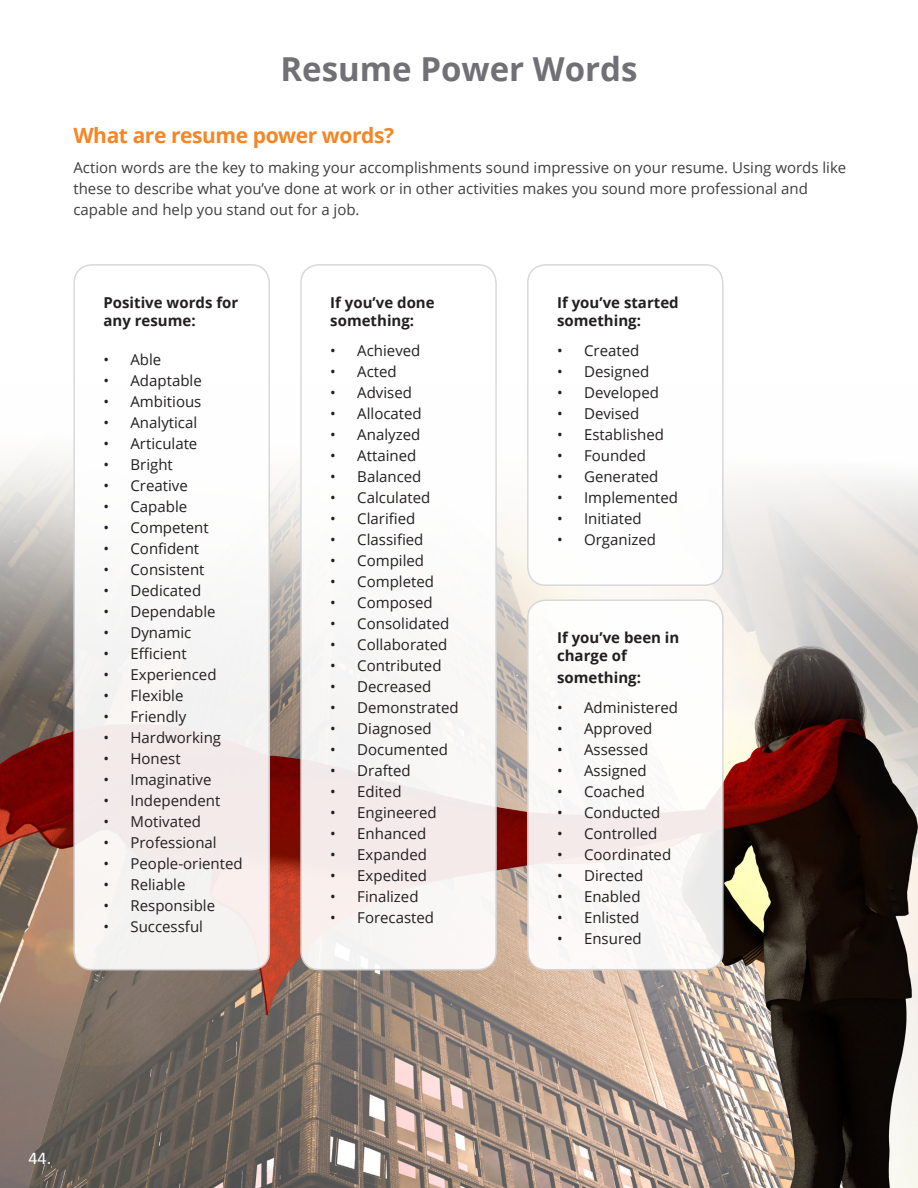
<style>
.page{position:relative;width:918px;height:1188px;background:#fff}
.page>*{position:absolute;margin:0;border:0;box-sizing:border-box;transform-origin:0 0}
.t1{font:700 33px "Open Sans";color:#717074}
.t2{font:700 21px "Open Sans";letter-spacing:-.02em;color:#f58525}
.t3{font:18px "Calibri";color:#fff}
.t4{font:15px "Open Sans";color:#231f20}
.t5{font:15px/21px "Open Sans";color:#3e3e3f}
.t6{font:700 15px/21.6px "Open Sans";color:#231f20}
</style>
<div class="page">
<img style="left:0;top:458px;width:918px;height:730px">
<div style="left:74px;top:265px;width:195px;height:705px;background:linear-gradient(to right,#f9f7f6,#f9f6f6);border-radius:18px"></div>
<div style="left:73px;top:264px;width:197px;height:706px;border:2px solid #d5d6d8;border-radius:18px"></div>
<div style="left:301px;top:265px;width:195px;height:705px;background:linear-gradient(to bottom,#fff,#f4eeed);border-radius:18px"></div>
<div style="left:300px;top:264px;width:197px;height:706px;border:2px solid #d5d6d8;border-radius:18px"></div>
<div style="left:528px;top:265px;width:195px;height:320px;background:#fff;border-radius:18px"></div>
<div style="left:527px;top:264px;width:197px;height:322px;border:2px solid #d5d6d8;border-radius:18px"></div>
<div style="left:528px;top:600px;width:195px;height:370px;background:linear-gradient(to bottom,#fefefd,#f6f2f1);border-radius:18px"></div>
<div style="left:527px;top:599px;width:197px;height:371px;border:2px solid #d5d6d8;border-radius:18px"></div>
<p class="t1" style="left:281px;top:46px;width:358px">Resume Power Words</p>
<p class="t2" style="left:73px;top:120px;width:322px">What are resume power words?</p>
<p class="t5" style="left:73px;top:156px;width:774px">Action words are the key to making your accomplishments sound impressive on your resume. Using words like these to describe what you’ve done at work or in other activities makes you sound more professional and capable and help you stand out for a job.</p>
<p class="t6" style="left:104px;top:291px;width:136px">Positive words for</p>
<p class="t6" style="left:104px;top:309px;width:94px">any resume:</p>
<p class="t4" style="left:104px;top:349px;width:59px">• Able</p>
<p class="t4" style="left:104px;top:370px;width:100px">• Adaptable</p>
<p class="t4" style="left:104px;top:391px;width:99px">• Ambitious</p>
<p class="t4" style="left:104px;top:412px;width:95px">• Analytical</p>
<p class="t4" style="left:104px;top:433px;width:95px">• Articulate</p>
<p class="t4" style="left:104px;top:454px;width:71px">• Bright</p>
<p class="t4" style="left:104px;top:475px;width:86px">• Creative</p>
<p class="t4" style="left:104px;top:496px;width:85px">• Capable</p>
<p class="t4" style="left:104px;top:517px;width:107px">• Competent</p>
<p class="t4" style="left:104px;top:538px;width:97px">• Confident</p>
<p class="t4" style="left:104px;top:559px;width:103px">• Consistent</p>
<p class="t4" style="left:104px;top:580px;width:99px">• Dedicated</p>
<p class="t4" style="left:104px;top:601px;width:114px">• Dependable</p>
<p class="t4" style="left:104px;top:622px;width:89px">• Dynamic</p>
<p class="t4" style="left:104px;top:643px;width:85px">• Efficient</p>
<p class="t4" style="left:104px;top:664px;width:115px">• Experienced</p>
<p class="t4" style="left:104px;top:685px;width:82px">• Flexible</p>
<p class="t4" style="left:104px;top:706px;width:84px">• Friendly</p>
<p class="t4" style="left:104px;top:727px;width:119px">• Hardworking</p>
<p class="t4" style="left:104px;top:748px;width:79px">• Honest</p>
<p class="t4" style="left:104px;top:769px;width:110px">• Imaginative</p>
<p class="t4" style="left:104px;top:790px;width:118px">• Independent</p>
<p class="t4" style="left:104px;top:811px;width:99px">• Motivated</p>
<p class="t4" style="left:104px;top:832px;width:115px">• Professional</p>
<p class="t4" style="left:104px;top:853px;width:141px">• People-oriented</p>
<p class="t4" style="left:104px;top:874px;width:84px">• Reliable</p>
<p class="t4" style="left:104px;top:895px;width:113px">• Responsible</p>
<p class="t4" style="left:104px;top:916px;width:101px">• Successful</p>
<p class="t6" style="left:330px;top:291px;width:106px">If you’ve done</p>
<p class="t6" style="left:330px;top:309px;width:85px">something:</p>
<p class="t4" style="left:330px;top:340px;width:92px">• Achieved</p>
<p class="t4" style="left:330px;top:361px;width:68px">• Acted</p>
<p class="t4" style="left:330px;top:382px;width:83px">• Advised</p>
<p class="t4" style="left:330px;top:403px;width:93px">• Allocated</p>
<p class="t4" style="left:330px;top:424px;width:92px">• Analyzed</p>
<p class="t4" style="left:330px;top:445px;width:88px">• Attained</p>
<p class="t4" style="left:330px;top:466px;width:93px">• Balanced</p>
<p class="t4" style="left:330px;top:487px;width:101px">• Calculated</p>
<p class="t4" style="left:330px;top:508px;width:87px">• Clarified</p>
<p class="t4" style="left:330px;top:529px;width:95px">• Classified</p>
<p class="t4" style="left:330px;top:550px;width:95px">• Compiled</p>
<p class="t4" style="left:330px;top:571px;width:105px">• Completed</p>
<p class="t4" style="left:330px;top:592px;width:104px">• Composed</p>
<p class="t4" style="left:330px;top:613px;width:120px">• Consolidated</p>
<p class="t4" style="left:330px;top:634px;width:119px">• Collaborated</p>
<p class="t4" style="left:330px;top:655px;width:113px">• Contributed</p>
<p class="t4" style="left:330px;top:676px;width:103px">• Decreased</p>
<p class="t4" style="left:330px;top:697px;width:130px">• Demonstrated</p>
<p class="t4" style="left:330px;top:718px;width:103px">• Diagnosed</p>
<p class="t4" style="left:330px;top:739px;width:119px">• Documented</p>
<p class="t4" style="left:330px;top:760px;width:82px">• Drafted</p>
<p class="t4" style="left:330px;top:781px;width:73px">• Edited</p>
<p class="t4" style="left:330px;top:802px;width:108px">• Engineered</p>
<p class="t4" style="left:330px;top:823px;width:98px">• Enhanced</p>
<p class="t4" style="left:330px;top:844px;width:98px">• Expanded</p>
<p class="t4" style="left:330px;top:865px;width:98px">• Expedited</p>
<p class="t4" style="left:330px;top:886px;width:90px">• Finalized</p>
<p class="t4" style="left:330px;top:907px;width:105px">• Forecasted</p>
<p class="t6" style="left:557px;top:291px;width:123px">If you’ve started</p>
<p class="t6" style="left:557px;top:309px;width:85px">something:</p>
<p class="t4" style="left:557px;top:340px;width:84px">• Created</p>
<p class="t4" style="left:557px;top:361px;width:94px">• Designed</p>
<p class="t4" style="left:557px;top:382px;width:103px">• Developed</p>
<p class="t4" style="left:557px;top:403px;width:84px">• Devised</p>
<p class="t4" style="left:557px;top:424px;width:108px">• Established</p>
<p class="t4" style="left:557px;top:445px;width:91px">• Founded</p>
<p class="t4" style="left:557px;top:466px;width:103px">• Generated</p>
<p class="t4" style="left:557px;top:487px;width:123px">• Implemented</p>
<p class="t4" style="left:557px;top:508px;width:86px">• Initiated</p>
<p class="t4" style="left:557px;top:529px;width:100px">• Organized</p>
<p class="t6" style="left:557px;top:627px;width:124px">If you’ve been in</p>
<p class="t6" style="left:557px;top:645px;width:85px">charge of something:</p>
<p class="t4" style="left:557px;top:697px;width:123px">• Administered</p>
<p class="t4" style="left:557px;top:718px;width:97px">• Approved</p>
<p class="t4" style="left:557px;top:739px;width:93px">• Assessed</p>
<p class="t4" style="left:557px;top:760px;width:91px">• Assigned</p>
<p class="t4" style="left:557px;top:781px;width:89px">• Coached</p>
<p class="t4" style="left:557px;top:802px;width:105px">• Conducted</p>
<p class="t4" style="left:557px;top:823px;width:102px">• Controlled</p>
<p class="t4" style="left:557px;top:844px;width:116px">• Coordinated</p>
<p class="t4" style="left:557px;top:865px;width:88px">• Directed</p>
<p class="t4" style="left:557px;top:886px;width:85px">• Enabled</p>
<p class="t4" style="left:557px;top:907px;width:84px">• Enlisted</p>
<p class="t4" style="left:557px;top:928px;width:86px">• Ensured</p>
<p class="t3" style="left:28px;top:1146px;width:24px">44.</p>
</div>
